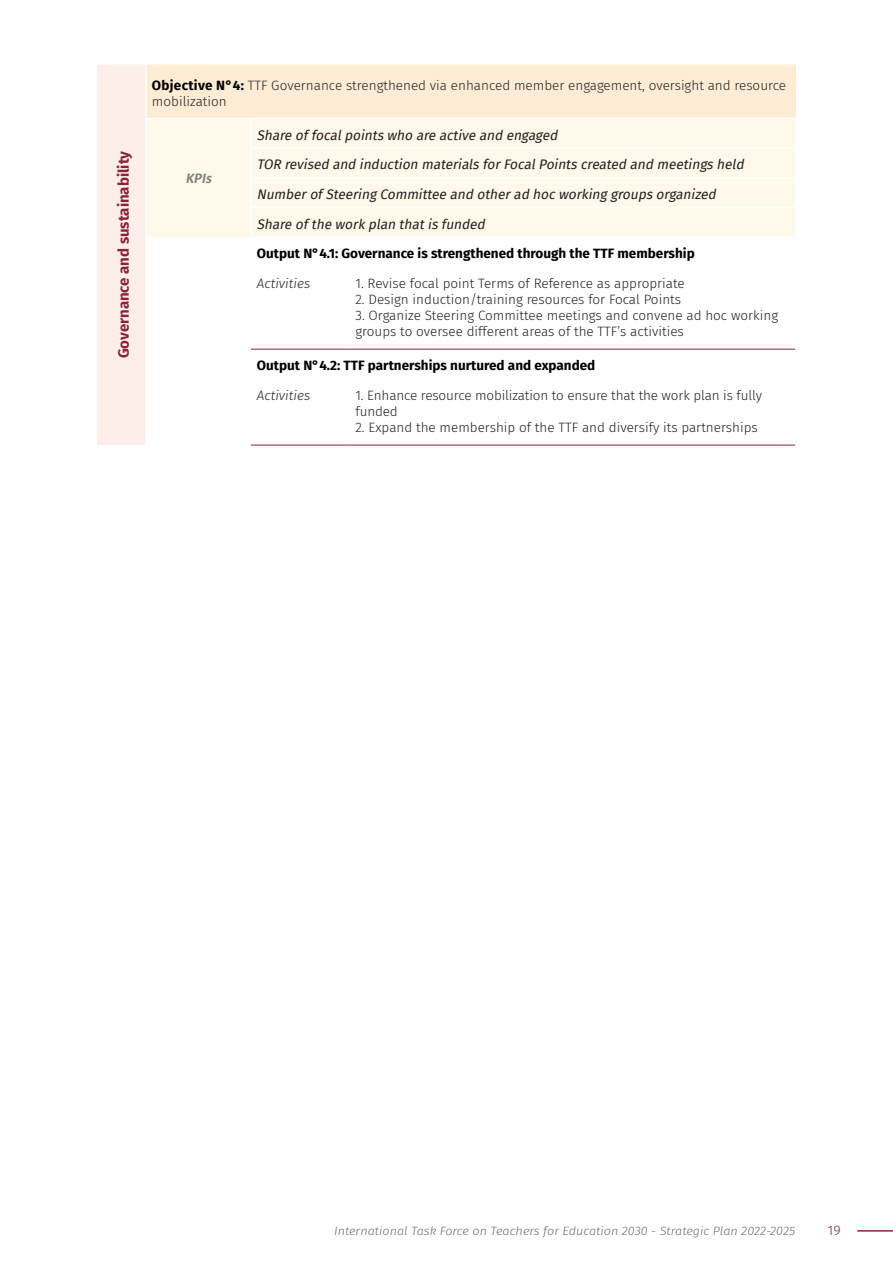
<style>
.page{position:relative;width:893px;height:1263px;background:#fff}
.page>*{position:absolute;margin:0;border:0;box-sizing:border-box;transform-origin:0 0}
.t1{font:700 15px "Fira Sans";color:#892439}
.t2{font:italic 700 15px "Calibri";color:#808080}
.t3{font:300 13.5px/16.2px "Fira Sans";color:#231f20}
.t4{font:italic 13.5px/29.7px "Fira Sans";color:#231f20}
.t5{font:700 13.5px "Fira Sans";color:#000}
.t6{font:italic 300 13.5px "Fira Sans";color:#231f20}
.t7{font:300 13.5px "Fira Sans";color:#892439;scale:1.06 1}
.t8{font:italic 300 12px "Fira Sans";color:#6c6d70;scale:1.06 1}
.s1{font-weight:700;color:#000}
</style>
<div class="page">
<div style="left:98px;top:64px;width:48px;height:381px;background:#feeee9"></div>
<div style="left:146px;top:64px;width:649px;height:54px;background:#feedd4"></div>
<div style="left:147px;top:119px;width:648px;height:118px;background:#fef9ea"></div>
<hr style="left:251px;top:349px;width:98px;height:1px;background:#892439">
<hr style="left:349px;top:349px;width:446px;height:1px;background:#892439">
<hr style="left:251px;top:445px;width:98px;height:1px;background:#892439">
<hr style="left:349px;top:445px;width:446px;height:1px;background:#892439">
<hr style="left:98px;top:64px;width:48px;height:1px;background:#fff">
<hr style="left:145px;top:237px;width:2px;height:30px;background:#fff">
<hr style="left:145px;top:267px;width:2px;height:82px;background:#fff">
<hr style="left:145px;top:349px;width:2px;height:30px;background:#fff">
<hr style="left:145px;top:379px;width:2px;height:66px;background:#fff">
<hr style="left:145px;top:119px;width:2px;height:29px;background:#fff">
<hr style="left:145px;top:148px;width:2px;height:30px;background:#fff">
<hr style="left:145px;top:178px;width:2px;height:29px;background:#fff">
<hr style="left:145px;top:207px;width:2px;height:30px;background:#fff">
<hr style="left:145px;top:65px;width:2px;height:53px;background:#fff">
<hr style="left:146px;top:64px;width:105px;height:1px;background:#fff">
<hr style="left:251px;top:64px;width:98px;height:1px;background:#fff">
<hr style="left:349px;top:64px;width:446px;height:1px;background:#fff">
<hr style="left:145px;top:118px;width:105px;height:1px;background:#fff">
<hr style="left:250px;top:119px;width:2px;height:28px;background:#fff">
<hr style="left:250px;top:149px;width:2px;height:28px;background:#fff">
<hr style="left:250px;top:178px;width:2px;height:29px;background:#fff">
<hr style="left:250px;top:208px;width:2px;height:28px;background:#fff">
<hr style="left:250px;top:147px;width:99px;height:2px;background:#fff">
<hr style="left:349px;top:147px;width:446px;height:2px;background:#fff">
<hr style="left:250px;top:177px;width:99px;height:1px;background:#fff">
<hr style="left:349px;top:177px;width:446px;height:1px;background:#fff">
<hr style="left:250px;top:207px;width:99px;height:1px;background:#fff">
<hr style="left:349px;top:207px;width:446px;height:1px;background:#fff">
<hr style="left:250px;top:236px;width:99px;height:2px;background:#fff">
<hr style="left:349px;top:236px;width:446px;height:2px;background:#fff">
<hr style="left:857px;top:1230px;width:36px;height:1px;background:#892439">
<p class="t1" style="left:111px;top:358px;width:209px;rotate:-90deg">Governance and sustainability</p>
<p class="t3" style="left:152px;top:77px;width:636px"><span class="s1">Objective N°4:</span> TTF Governance strengthened via enhanced member engagement, oversight and resource mobilization</p>
<p class="t2" style="left:185px;top:168px;width:31px">KPIs</p>
<p class="t4" style="left:257px;top:120px;width:492px">Share of focalpointswho are active and engaged<br>TOR revised and induction materialsforFocalPointscreated and meetingsheld Numberof Steering Committee and otherad hoc working groupsorganized Share of the work plan thatisfunded</p>
<p class="t5" style="left:257px;top:242px;width:439px">Output N°4.1: Governance is strengthened through the TTF membership</p>
<p class="t6" style="left:257px;top:274px;width:55px">Activities</p>
<p class="t3" style="left:355px;top:275px;width:331px">1. Revise focal point Terms of Reference as appropriate</p>
<p class="t3" style="left:355px;top:291px;width:327px">2. Design induction/training resources for Focal Points</p>
<p class="t3" style="left:355px;top:307px;width:424px">3. Organize Steering Committee meetings and convene ad hoc working groups to oversee different areas of the TTF’s activities</p>
<p class="t5" style="left:257px;top:354px;width:340px">Output N°4.2: TTF partnerships nurtured and expanded</p>
<p class="t6" style="left:257px;top:386px;width:55px">Activities</p>
<p class="t3" style="left:355px;top:387px;width:408px">1. Enhance resource mobilization to ensure that the work plan is fully funded</p>
<p class="t3" style="left:355px;top:419px;width:404px">2. Expand the membership of the TTF and diversify its partnerships</p>
<p class="t8" style="left:334px;top:1223px;width:436px">International Task Force on Teachers for Education 2030 - Strategic Plan 2022-2025</p>
<p class="t7" style="left:827px;top:1221px;width:14px">19</p>
</div>
